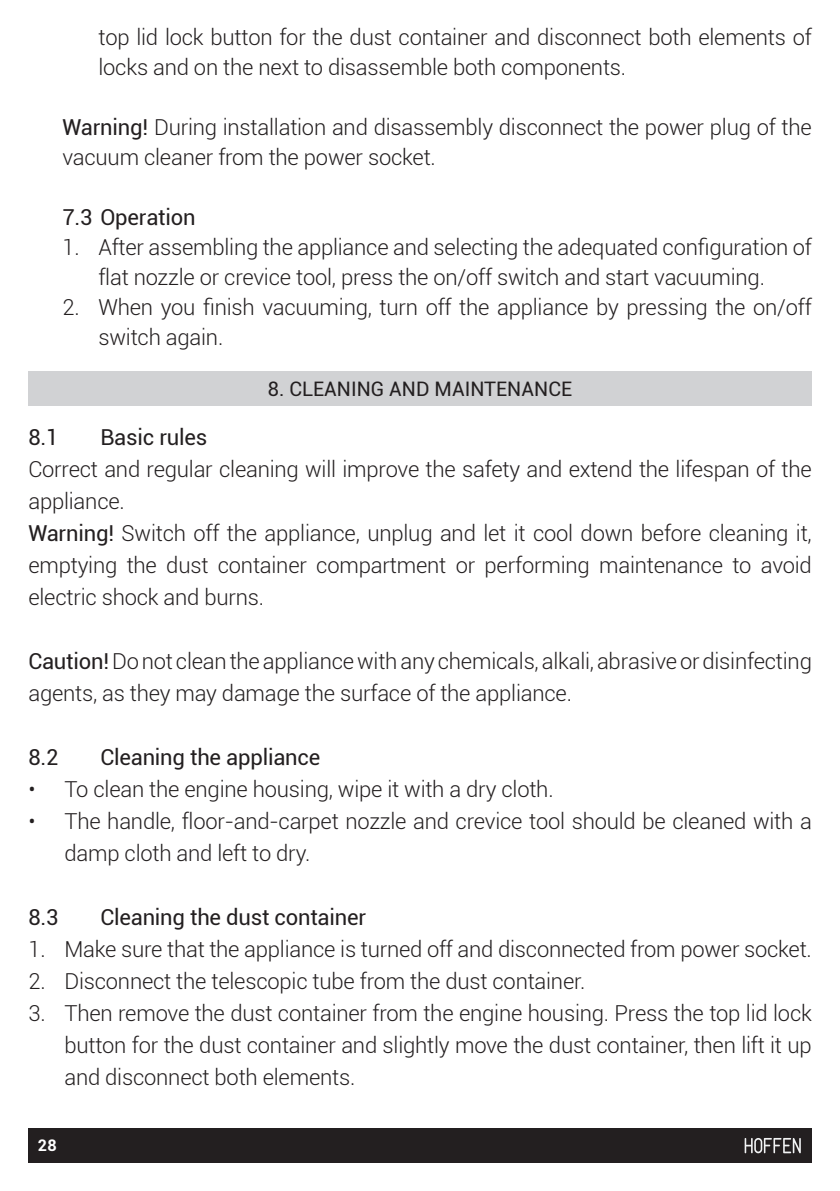
<style>
.page{position:relative;width:840px;height:1191px;background:#fff}
.page>*{position:absolute;margin:0;border:0;box-sizing:border-box;transform-origin:0 0}
.PUNKTOWANIE_-_KROPKI{font:300 22px/32px "Roboto";letter-spacing:-.01em;color:#231f20}
.PUNKTOWANIE_-_KROPKI-2{font:22px "Roboto";letter-spacing:-.01em;color:#231f20}
.TYTULY_ROZDZIALOW{font:20px "Roboto";color:#231f20}
.t1{font:700 16px "Roboto";color:#fff}
.s1{font-weight:400}
</style>
<div class="page">
<div style="left:28px;top:1128px;width:783px;height:34px;background:#231f20"></div>
<svg style="left:744px;top:1138px;width:56px;height:15px"></svg>
<div style="left:28px;top:371px;width:783px;height:34px;background:#d1d2d4"></div>
<p class="PUNKTOWANIE_-_KROPKI" style="left:98px;top:21px;width:714px;line-height:30px">top lid lock button for the dust container and disconnect both elements of locks and on the next to disassemble both components.</p>
<p class="PUNKTOWANIE_-_KROPKI" style="left:62px;top:111px;width:750px;line-height:30px"><span class="s1">Warning!</span> During installation and disassembly disconnect the power plug of the vacuum cleaner from the power socket.</p>
<p class="PUNKTOWANIE_-_KROPKI-2" style="left:62px;top:202px;width:134px">7.3 Operation</p>
<p class="PUNKTOWANIE_-_KROPKI" style="left:62px;top:231px;width:750px;line-height:30px;text-align:center">1. After assembling the appliance and selecting the adequated configuration of flat nozzle or crevice tool, press the on/off switch and start vacuuming.</p>
<p class="PUNKTOWANIE_-_KROPKI" style="left:98px;top:291px;width:714px;line-height:30px;text-indent:-36px">2. When you finish vacuuming, turn off the appliance by pressing the on/off switch again.</p>
<p class="TYTULY_ROZDZIALOW" style="left:268px;top:375px;width:305px">8. CLEANING AND MAINTENANCE</p>
<p class="PUNKTOWANIE_-_KROPKI-2" style="left:28px;top:421px;width:32px">8.1</p>
<p class="PUNKTOWANIE_-_KROPKI-2" style="left:100px;top:421px;width:108px">Basic rules</p>
<p class="PUNKTOWANIE_-_KROPKI" style="left:28px;top:452px;width:784px">Correct and regular cleaning will improve the safety and extend the lifespan of the appliance.</p>
<p class="PUNKTOWANIE_-_KROPKI" style="left:28px;top:516px;width:784px;text-align:justify"><span class="s1">Warning!</span> Switch off the appliance, unplug and let it cool down before cleaning it, emptying the dust container compartment or performing maintenance to avoid electric shock and burns.</p>
<p class="PUNKTOWANIE_-_KROPKI" style="left:28px;top:644px;width:784px"><span class="s1">Caution!</span> Do not clean the appliance with any chemicals, alkali, abrasive or disinfecting agents, as they may damage the surface of the appliance.</p>
<p class="PUNKTOWANIE_-_KROPKI-2" style="left:28px;top:741px;width:32px">8.2</p>
<p class="PUNKTOWANIE_-_KROPKI-2" style="left:100px;top:741px;width:221px">Cleaning the appliance</p>
<p class="PUNKTOWANIE_-_KROPKI" style="left:28px;top:772px;width:526px">• To clean the engine housing, wipe it with a dry cloth.</p>
<p class="PUNKTOWANIE_-_KROPKI" style="left:64px;top:804px;width:748px;text-indent:-36px">• The handle, floor-and-carpet nozzle and crevice tool should be cleaned with a damp cloth and left to dry.</p>
<p class="PUNKTOWANIE_-_KROPKI-2" style="left:28px;top:901px;width:32px">8.3</p>
<p class="PUNKTOWANIE_-_KROPKI-2" style="left:100px;top:901px;width:267px">Cleaning the dust container</p>
<p class="PUNKTOWANIE_-_KROPKI" style="left:28px;top:932px;width:784px">1. Make sure that the appliance is turned off and disconnected from power socket.</p>
<p class="PUNKTOWANIE_-_KROPKI" style="left:28px;top:964px;width:558px">2. Disconnect the telescopic tube from the dust container.</p>
<p class="PUNKTOWANIE_-_KROPKI" style="left:64px;top:996px;width:748px;text-align:justify;text-indent:-36px">3. Then remove the dust container from the engine housing. Press the top lid lock button for the dust container and slightly move the dust container, then lift it up and disconnect both elements.</p>
<p class="t1" style="left:28px;top:1133px;width:30px"><sup>3</sup>28</p>
</div>
